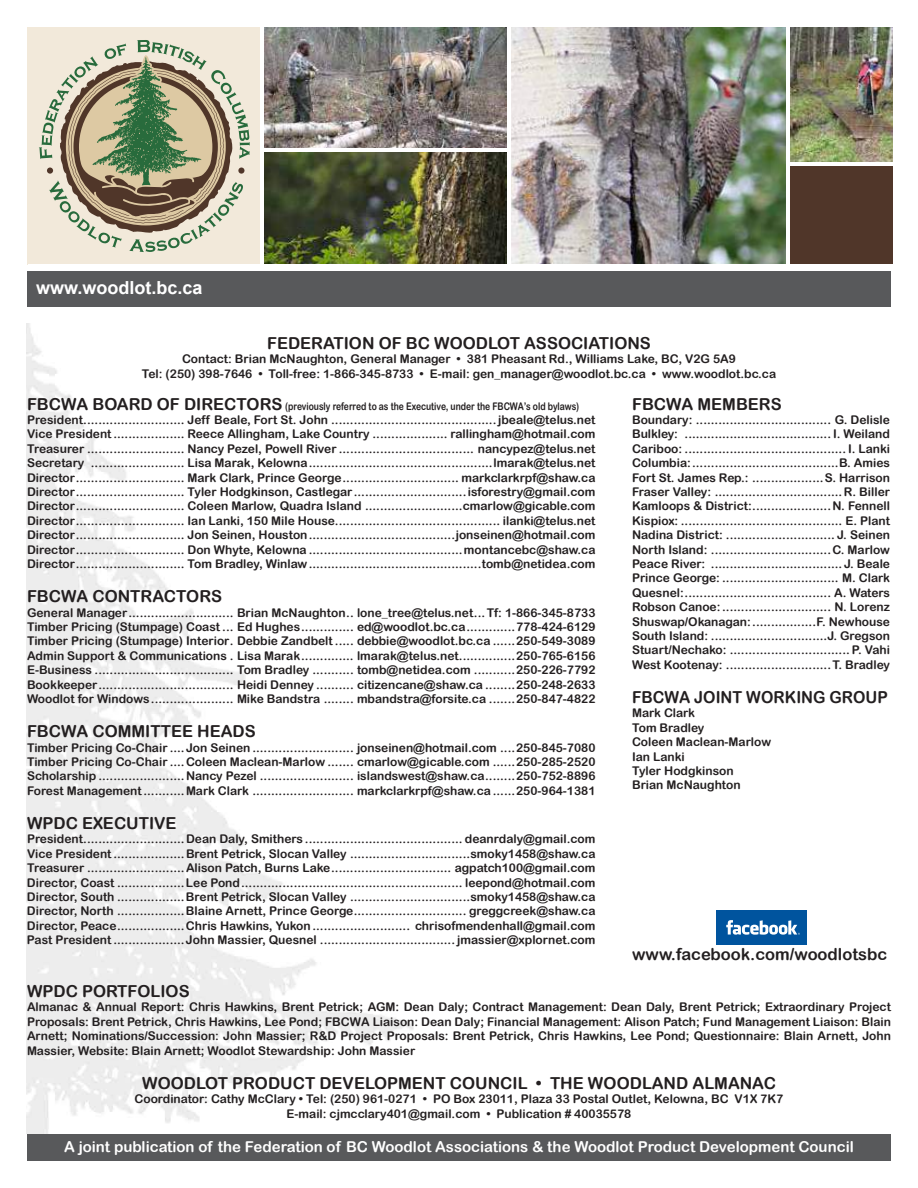
<style>
.page{position:relative;width:918px;height:1188px;background:#fff}
.page>*{position:absolute;margin:0;border:0;box-sizing:border-box;transform-origin:0 0}
.t1{font:700 18px "Arial";color:#fff}
.t2{font:16.5px "Arial Rounded MT Bold";color:#231f20}
.t3{font:16.5px "Arial Rounded MT Bold";color:#231f20;scale:.95 1}
.t4{font:15px "Arial Rounded MT Bold";color:#fff}
.t5{font:12px/14.4px "Arial Rounded MT Bold";color:#231f20;text-align:justify}
.t6{font:10.5px "Arial Rounded MT Bold";color:#231f20;scale:.81 1}
.s1{font-size:16.5px}
</style>
<div class="page">
<div style="left:27px;top:1134px;width:864px;height:27px;background:#58595b"></div>
<div style="left:27px;top:271px;width:864px;height:36px;background:#58595b"></div>
<div style="left:27px;top:27px;width:237px;height:238px;background:#f2e9da"></div>
<svg style="left:39px;top:40px;width:211px;height:212px"></svg>
<img style="left:790px;top:27px;width:102px;height:135px">
<div style="left:787px;top:164px;width:105px;height:101px;background:#503629"></div>
<img style="left:511px;top:27px;width:275px;height:237px">
<img style="left:264px;top:27px;width:243px;height:237px">
<hr style="left:28px;top:264px;width:878px;height:4px;background:#fff">
<hr style="left:787px;top:27px;width:3px;height:239px;background:#fff">
<hr style="left:788px;top:162px;width:105px;height:3px;background:#fff">
<hr style="left:263px;top:148px;width:246px;height:3px;background:#fff">
<hr style="left:261px;top:27px;width:3px;height:239px;background:#fff">
<svg style="left:716px;top:944px;width:91px;height:1px"></svg>
<div style="left:716px;top:910px;width:91px;height:34px;background:#00549e"></div>
<svg style="left:726px;top:920px;width:74px;height:15px"></svg>
<h1 class="t1" style="left:36px;top:275px;width:168px">www.woodlot.bc.ca</h1>
<h2 class="t2" style="left:267px;top:333px;width:385px">FEDERATION OF BC WOODLOT ASSOCIATIONS</h2>
<p class="t5" style="left:142px;top:352px;width:636px;text-align:center">Contact: Brian McNaughton, General Manager • 381 Pheasant Rd., Williams Lake, BC, V2G 5A9<br>Tel: (250) 398-7646 • Toll-free: 1-866-345-8733 • E-mail: gen_manager@woodlot.bc.ca • www.woodlot.bc.ca</p>
<p class="t6" style="left:27px;top:400px;width:683px"><span class="s1">FBCWA BOARD OF DIRECTORS</span> (previously referred to as the Executive, under the FBCWA’s old bylaws)</p>
<p class="t5" style="left:27px;top:412px;width:570px">President........................... Jeff Beale, Fort St. John ............................................jbeale@telus.net Vice President................... Reece Allingham, Lake Country .................... rallingham@hotmail.com Treasurer .......................... Nancy Pezel, Powell River .................................... nancypez@telus.net Secretary ......................... Lisa Marak, Kelowna.................................................lmarak@telus.net Director............................. Mark Clark, Prince George............................... markclarkrpf@shaw.ca Director............................. Tyler Hodgkinson, Castlegar..............................isforestry@gmail.com Director............................. Coleen Marlow, Quadra Island ..........................cmarlow@gicable.com Director............................. Ian Lanki, 150 Mile House............................................ ilanki@telus.net Director............................. Jon Seinen, Houston.......................................jonseinen@hotmail.com Director............................. Don Whyte, Kelowna .........................................montancebc@shaw.ca Director............................. Tom Bradley, Winlaw..............................................tomb@netidea.com</p>
<h2 class="t2" style="left:27px;top:587px;width:197px">FBCWA CONTRACTORS</h2>
<p class="t5" style="left:27px;top:605px;width:570px">General Manager............................ Brian McNaughton.. lone_tree@telus.net...Tf: 1-866-345-8733<br>Timber Pricing (Stumpage) Coast ... Ed Hughes.............. ed@woodlot.bc.ca.............778-424-6129<br>Timber Pricing (Stumpage) Interior. Debbie Zandbelt ..... debbie@woodlot.bc.ca ......250-549-3089<br>Admin Support &amp; Communications . Lisa Marak.............. lmarak@telus.net...............250-765-6156<br>E-Business ..................................... Tom Bradley ........... tomb@netidea.com ...........250-226-7792<br>Bookkeeper.................................... Heidi Denney .......... citizencane@shaw.ca ........250-248-2633<br>Woodlot for Windows...................... Mike Bandstra ........ mbandstra@forsite.ca .......250-847-4822</p>
<h2 class="t2" style="left:27px;top:722px;width:230px">FBCWA COMMITTEE HEADS</h2>
<p class="t5" style="left:27px;top:740px;width:570px">Timber Pricing Co-Chair ....Jon Seinen ........................... jonseinen@hotmail.com ....250-845-7080<br>Timber Pricing Co-Chair ....Coleen Maclean-Marlow ....... cmarlow@gicable.com ......250-285-2520<br>Scholarship .......................Nancy Pezel ......................... islandswest@shaw.ca........250-752-8896<br>Forest Management...........Mark Clark ........................... markclarkrpf@shaw.ca......250-964-1381</p>
<h2 class="t2" style="left:27px;top:813px;width:151px">WPDC EXECUTIVE</h2>
<p class="t5" style="left:27px;top:832px;width:570px">President...........................Dean Daly, Smithers .......................................... deanrdaly@gmail.com Vice President...................Brent Petrick, Slocan Valley ................................smoky1458@shaw.ca Treasurer ..........................Alison Patch, Burns Lake................................ agpatch100@gmail.com Director, Coast ..................Lee Pond........................................................... leepond@hotmail.com Director, South ..................Brent Petrick, Slocan Valley ................................smoky1458@shaw.ca Director, North ..................Blaine Arnett, Prince George.............................. greggcreek@shaw.ca Director, Peace..................Chris Hawkins, Yukon.......................... chrisofmendenhall@gmail.com Past President ...................John Massier, Quesnel .................................... jmassier@xplornet.com</p>
<h2 class="t2" style="left:632px;top:394px;width:151px">FBCWA MEMBERS</h2>
<p class="t5" style="left:632px;top:412px;width:260px">Boundary: .................................... G. Delisle Bulkley: ....................................... I. Weiland Cariboo: ........................................... I. Lanki Columbia:.......................................B. Amies Fort St. James Rep.: ...................S. Harrison Fraser Valley: ..................................R. Biller Kamloops &amp; District:.....................N. Fennell Kispiox: ........................................... E. Plant Nadina District: ............................. J. Seinen North Island: ................................C. Marlow Peace River: ...................................J. Beale Prince George: ............................... M. Clark Quesnel:....................................... A. Waters Robson Canoe:............................. N. Lorenz Shuswap/Okanagan:.................F. Newhouse South Island: ...............................J. Gregson Stuart/Nechako: ................................ P. Vahi West Kootenay: ............................T. Bradley</p>
<h2 class="t3" style="left:632px;top:687px;width:271px">FBCWA JOINT WORKING GROUP</h2>
<p class="t5" style="left:632px;top:706px;width:141px;text-align:left">Mark Clark<br>Tom Bradley<br>Coleen Maclean-Marlow<br>Ian Lanki<br>Tyler Hodgkinson<br>Brian McNaughton</p>
<h2 class="t2" style="left:632px;top:945px;width:257px">www.facebook.com/woodlotsbc</h2>
<h2 class="t2" style="left:27px;top:981px;width:164px">WPDC PORTFOLIOS</h2>
<p class="t5" style="left:27px;top:1000px;width:866px">Almanac &amp; Annual Report: Chris Hawkins, Brent Petrick; AGM: Dean Daly; Contract Management: Dean Daly, Brent Petrick; Extraordinary Project Proposals: Brent Petrick, Chris Hawkins, Lee Pond; FBCWA Liaison: Dean Daly; Financial Management: Alison Patch; Fund Management Liaison: Blain Arnett; Nominations/Succession: John Massier; R&amp;D Project Proposals: Brent Petrick, Chris Hawkins, Lee Pond; Questionnaire: Blain Arnett, John Massier, Website: Blain Arnett; Woodlot Stewardship: John Massier</p>
<h2 class="t2" style="left:142px;top:1073px;width:635px">WOODLOT PRODUCT DEVELOPMENT COUNCIL • THE WOODLAND ALMANAC</h2>
<p class="t5" style="left:135px;top:1092px;width:650px;text-align:center">Coordinator: Cathy McClary • Tel: (250) 961-0271 • PO Box 23011, Plaza 33 Postal Outlet, Kelowna, BC V1X 7K7<br>E-mail: cjmcclary401@gmail.com • Publication # 40035578</p>
<p class="t4" style="left:64px;top:1138px;width:791px">A joint publication of the Federation of BC Woodlot Associations &amp; the Woodlot Product Development Council</p>
</div>
